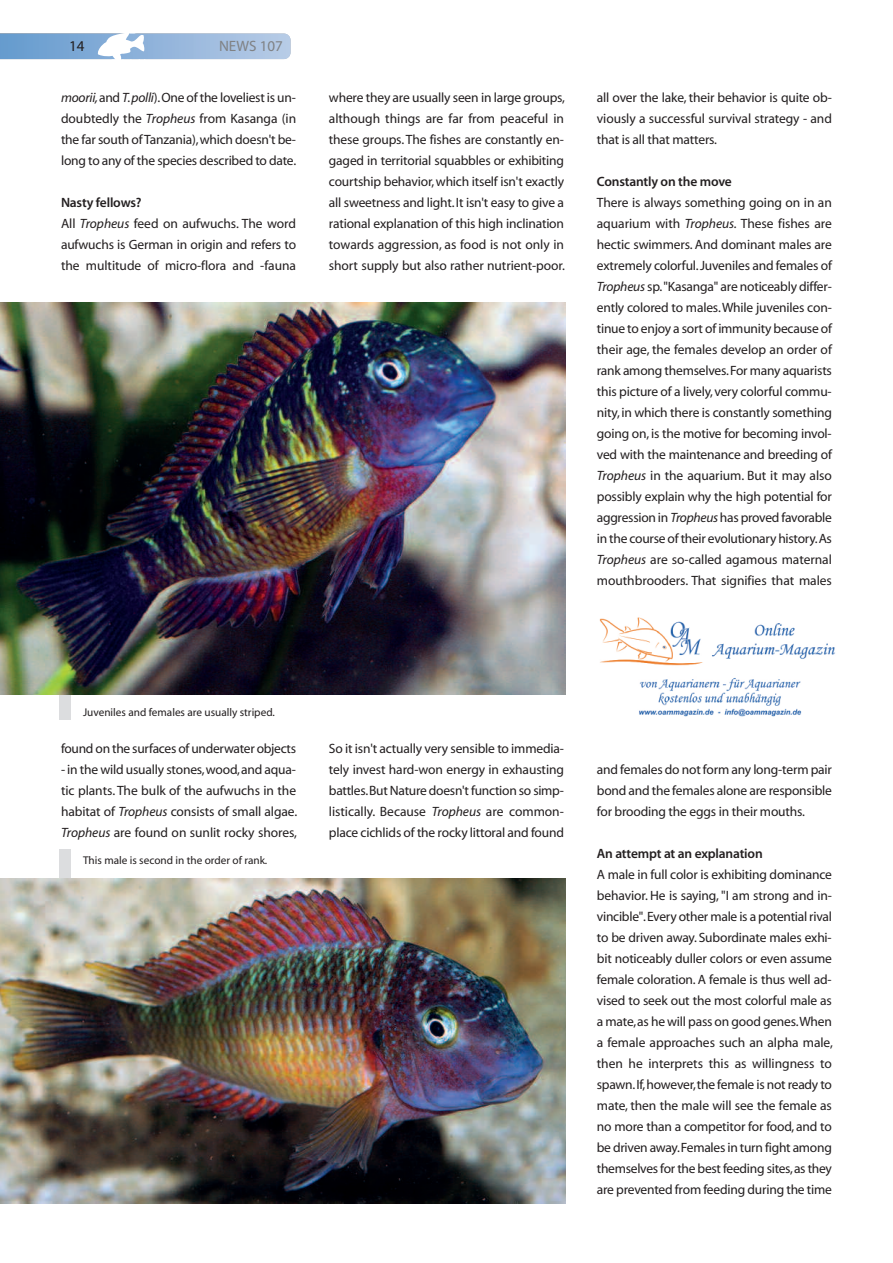
<style>
.page{position:relative;width:893px;height:1263px;background:#fff}
.page>*{position:absolute;margin:0;border:0;box-sizing:border-box;transform-origin:0 0}
.t1{font:15px "Myriad MM 412 wt 601 wd";color:#808285}
.t2{font:15px "Myriad MM 412 wt 601 wd";color:#231f20}
.t3{font:13.5px/21px "Myriad MM 412 wt 601 wd";letter-spacing:-.015em;color:#231f20;text-align:justify}
.t4{font:13.5px "Myriad MM 565 wt 600 wd";letter-spacing:-.015em;color:#231f20}
.t5{font:11.25px "Myriad MM 412 wt 601 wd";color:#231f20}
.s1{font-family:"Myriad MM It 412 wt 601 wd"}
</style>
<div class="page">
<svg style="left:0;top:33px;width:291px;height:27px;background:#9dbcde"></svg>
<div style="left:60px;top:850px;width:11px;height:42px;background:#dcdddf"></div>
<img style="left:0;top:879px;width:566px;height:324px">
<div style="left:60px;top:677px;width:11px;height:43px;background:#dcdddf"></div>
<img style="left:0;top:303px;width:565px;height:392px">
<img style="left:599px;top:617px;width:236px;height:100px">
<p class="t2" style="left:69px;top:41px;width:17px">14</p>
<p class="t1" style="left:219px;top:41px;width:65px">NEWS 107</p>
<p class="t3" style="left:61px;top:88px;width:237px"><span class="s1">moorii,</span>and <span class="s1">T.polli</span>).One of the loveliest is un&shy;doubtedly the <span class="s1">Tropheus</span> from Kasanga (in the far south ofTanzania),which doesn't be&shy;long to any of the species described to date.</p>
<p class="t4" style="left:61px;top:197px;width:82px">Nasty fellows?</p>
<p class="t3" style="left:61px;top:214px;width:237px">All <span class="s1">Tropheus</span> feed on aufwuchs. The word aufwuchs is German in origin and refers to the multitude of micro-flora and -fauna</p>
<p class="t3" style="left:329px;top:88px;width:238px">where they are usually seen in large groups, although things are far from peaceful in these groups. The fishes are constantly en&shy;gaged in territorial squabbles or exhibiting courtship behavior,which itself isn't exactly all sweetness and light.It isn't easy to give a rational explanation of this high inclination towards aggression, as food is not only in short supply but also rather nutrient-poor.</p>
<p class="t3" style="left:597px;top:88px;width:237px">all over the lake, their behavior is quite ob&shy;viously a successful survival strategy - and that is all that matters.</p>
<p class="t4" style="left:597px;top:176px;width:136px">Constantly on the move</p>
<p class="t3" style="left:597px;top:193px;width:237px">There is always something going on in an aquarium with <span class="s1">Tropheus.</span> These fishes are hectic swimmers. And dominant males are extremely colorful.Juveniles and females of <span class="s1">Tropheus</span> sp."Kasanga" are noticeably differ&shy;ently colored to males.While juveniles con&shy;tinue to enjoy a sort of immunity because of their age, the females develop an order of rank among themselves.For many aquarists this picture of a lively,very colorful commu&shy;nity,in which there is constantly something going on, is the motive for becoming invol&shy;ved with the maintenance and breeding of <span class="s1">Tropheus</span> in the aquarium. But it may also possibly explain why the high potential for aggression in <span class="s1">Tropheus</span>has proved favorable in the course of their evolutionary history.As <span class="s1">Tropheus</span> are so-called agamous maternal mouthbrooders. That signifies that males</p>
<p class="t5" style="left:83px;top:708px;width:193px">Juveniles and females are usually striped.</p>
<p class="t3" style="left:61px;top:739px;width:237px">found on the surfaces of underwater objects</p>
<p class="t3" style="left:61px;top:760px;width:238px">- in the wild usually stones,wood,and aqua&shy;tic plants. The bulk of the aufwuchs in the habitat of <span class="s1">Tropheus</span> consists of small algae.<br><span class="s1">Tropheus</span> are found on sunlit rocky shores,</p>
<p class="t5" style="left:83px;top:856px;width:186px">This male is second in the order of rank.</p>
<p class="t3" style="left:329px;top:739px;width:237px">So it isn't actually very sensible to immedia&shy;tely invest hard-won energy in exhausting battles.But Nature doesn't function so simp&shy;listically. Because <span class="s1">Tropheus</span> are common&shy;place cichlids of the rocky littoral and found</p>
<p class="t3" style="left:597px;top:760px;width:237px">and females do not form any long-term pair bond and the females alone are responsible for brooding the eggs in their mouths.</p>
<p class="t4" style="left:597px;top:848px;width:167px">An attempt at an explanation</p>
<p class="t3" style="left:597px;top:865px;width:238px">A male in full color is exhibiting dominance behavior. He is saying, "I am strong and in&shy;vincible".Every other male is a potential rival to be driven away. Subordinate males exhi&shy;bit noticeably duller colors or even assume female coloration. A female is thus well ad&shy;vised to seek out the most colorful male as a mate,as he will pass on good genes.When a female approaches such an alpha male, then he interprets this as willingness to spawn.If,however,the female is not ready to mate, then the male will see the female as no more than a competitor for food, and to be driven away.Females in turn fight among themselves for the best feeding sites,as they are prevented from feeding during the time</p>
</div>
